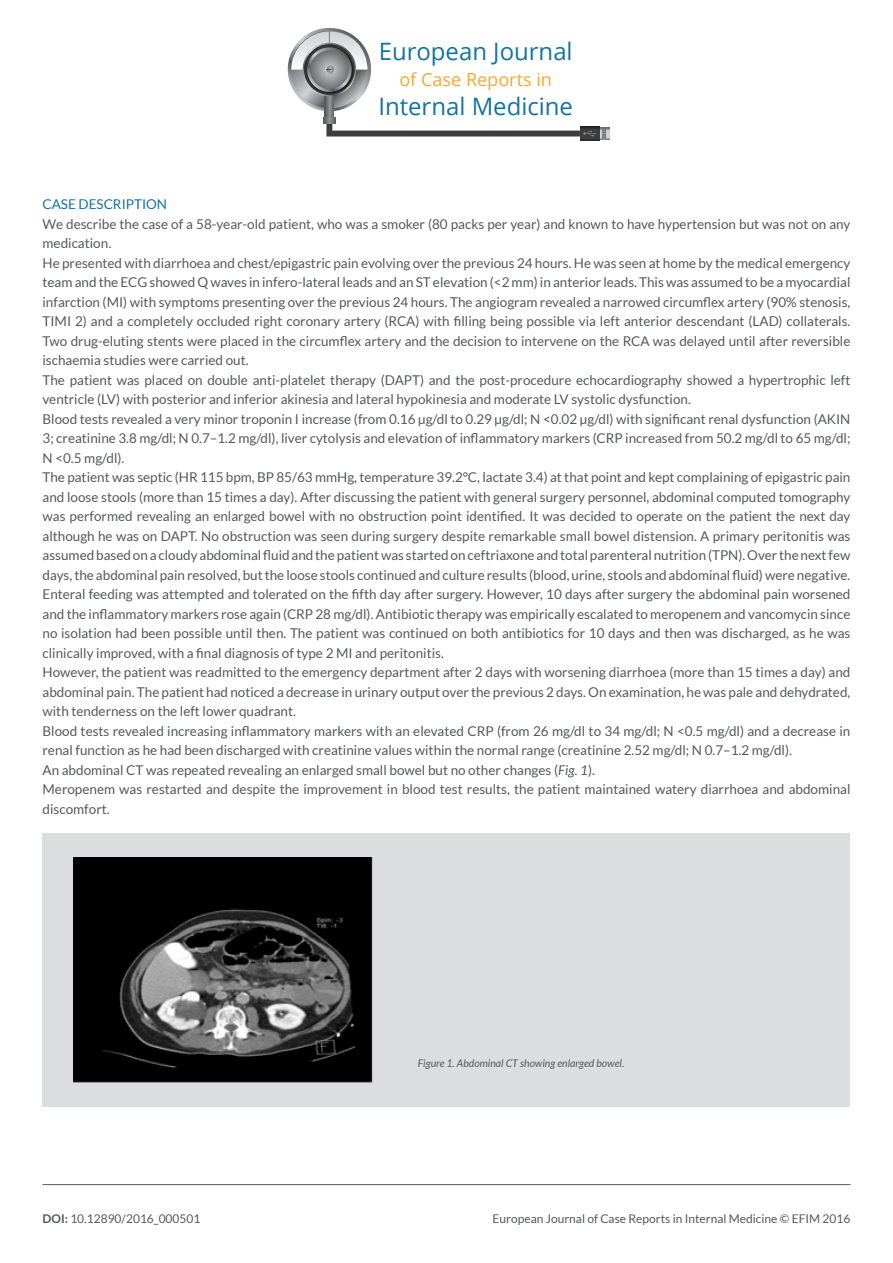
<style>
.page{position:relative;width:893px;height:1263px;background:#fff}
.page>*{position:absolute;margin:0;border:0;box-sizing:border-box;transform-origin:0 0}
.t1{font:24px "Open Sans";color:#1373a1}
.t2{font:18px "Open Sans";color:#faa633}
.TESTO_ARTICOLO{font:13.5px/19.5px "Lato";color:#57585a}
.TESTO_ARTICOLO-2{font:13.5px "Lato";color:#1373a1}
.t3{font:12px "Lato";color:#57585a}
.DIDASCALIA{font:italic 10.5px "Lato";color:#57585a}
.s1{font-style:italic}
.s2{font-weight:700}
</style>
<div class="page">
<svg style="left:288px;top:28px;width:83px;height:83px"></svg>
<svg style="left:291px;top:31px;width:77px;height:77px"></svg>
<svg style="left:325px;top:96px;width:9px;height:21px"></svg>
<svg style="left:303px;top:43px;width:53px;height:53px"></svg>
<svg style="left:304px;top:44px;width:51px;height:51px"></svg>
<svg style="left:307px;top:47px;width:45px;height:45px"></svg>
<svg style="left:310px;top:50px;width:39px;height:39px"></svg>
<svg style="left:291px;top:31px;width:76px;height:43px"></svg>
<svg style="left:600px;top:128px;width:10px;height:11px"></svg>
<svg style="left:603px;top:129px;width:2px;height:9px"></svg>
<svg style="left:580px;top:126px;width:20px;height:15px"></svg>
<svg style="left:323px;top:117px;width:273px;height:20px"></svg>
<hr style="left:43px;top:1184px;width:807px;height:1px;background:#57585a">
<div style="left:43px;top:833px;width:807px;height:273px;background:#dcdddf"></div>
<img style="left:73px;top:857px;width:300px;height:225px">
<h1 class="t1" style="left:379px;top:35px;width:196px">European Journal</h1>
<h2 class="t2" style="left:399px;top:67px;width:154px">of Case Reports in</h2>
<h1 class="t1" style="left:378px;top:89px;width:196px">Internal Medicine</h1>
<p class="TESTO_ARTICOLO-2" style="left:43px;top:197px;width:126px">CASE DESCRIPTION</p>
<p class="TESTO_ARTICOLO" style="left:43px;top:214px;width:809px">We describe the case of a 58-year-old patient, who was a smoker (80 packs per year) and known to have hypertension but was not on any medication.</p>
<p class="TESTO_ARTICOLO" style="left:43px;top:253px;width:809px;text-align:justify">He presented with diarrhoea and chest/epigastric pain evolving over the previous 24 hours. He was seen at home by the medical emergency team and the ECG showed Q waves in infero-lateral leads and an ST elevation (&lt;2 mm) in anterior leads. This was assumed to be a myocardial infarction (MI) with symptoms presenting over the previous 24 hours. The angiogram revealed a narrowed circumflex artery (90% stenosis, TIMI 2) and a completely occluded right coronary artery (RCA) with filling being possible via left anterior descendant (LAD) collaterals.<br>Two drug-eluting stents were placed in the circumflex artery and the decision to intervene on the RCA was delayed until after reversible ischaemia studies were carried out.</p>
<p class="TESTO_ARTICOLO" style="left:43px;top:370px;width:809px">The patient was placed on double anti-platelet therapy (DAPT) and the post-procedure echocardiography showed a hypertrophic left ventricle (LV) with posterior and inferior akinesia and lateral hypokinesia and moderate LV systolic dysfunction.</p>
<p class="TESTO_ARTICOLO" style="left:43px;top:409px;width:809px;text-align:justify">Blood tests revealed a very minor troponin I increase (from 0.16 µg/dl to 0.29 µg/dl; N &lt;0.02 µg/dl) with significant renal dysfunction (AKIN 3; creatinine 3.8 mg/dl; N 0.7–1.2 mg/dl), liver cytolysis and elevation of inflammatory markers (CRP increased from 50.2 mg/dl to 65 mg/dl; N &lt;0.5 mg/dl).</p>
<p class="TESTO_ARTICOLO" style="left:43px;top:467px;width:809px;text-align:justify">The patient was septic (HR 115 bpm, BP 85/63 mmHg, temperature 39.2°C, lactate 3.4) at that point and kept complaining of epigastric pain and loose stools (more than 15 times a day). After discussing the patient with general surgery personnel, abdominal computed tomography was performed revealing an enlarged bowel with no obstruction point identified. It was decided to operate on the patient the next day although he was on DAPT. No obstruction was seen during surgery despite remarkable small bowel distension. A primary peritonitis was assumed based on a cloudy abdominal fluid and the patient was started on ceftriaxone and total parenteral nutrition (TPN). Over the next few days, the abdominal pain resolved, but the loose stools continued and culture results (blood, urine, stools and abdominal fluid) were negative.<br>Enteral feeding was attempted and tolerated on the fifth day after surgery. However, 10 days after surgery the abdominal pain worsened and the inflammatory markers rose again (CRP 28 mg/dl). Antibiotic therapy was empirically escalated to meropenem and vancomycin since no isolation had been possible until then. The patient was continued on both antibiotics for 10 days and then was discharged, as he was clinically improved, with a final diagnosis of type 2 MI and peritonitis.</p>
<p class="TESTO_ARTICOLO" style="left:43px;top:662px;width:809px;text-align:justify">However, the patient was readmitted to the emergency department after 2 days with worsening diarrhoea (more than 15 times a day) and abdominal pain. The patient had noticed a decrease in urinary output over the previous 2 days. On examination, he was pale and dehydrated, with tenderness on the left lower quadrant.</p>
<p class="TESTO_ARTICOLO" style="left:43px;top:721px;width:809px">Blood tests revealed increasing inflammatory markers with an elevated CRP (from 26 mg/dl to 34 mg/dl; N &lt;0.5 mg/dl) and a decrease in renal function as he had been discharged with creatinine values within the normal range (creatinine 2.52 mg/dl; N 0.7–1.2 mg/dl).</p>
<p class="TESTO_ARTICOLO" style="left:43px;top:760px;width:554px">An abdominal CT was repeated revealing an enlarged small bowel but no other changes (<span class="s1">Fig. 1</span>).</p>
<p class="TESTO_ARTICOLO" style="left:43px;top:779px;width:809px">Meropenem was restarted and despite the improvement in blood test results, the patient maintained watery diarrhoea and abdominal discomfort.</p>
<p class="DIDASCALIA" style="left:418px;top:1057px;width:208px">Figure 1. Abdominal CT showing enlarged bowel.</p>
<p class="t3" style="left:43px;top:1212px;width:159px"><span class="s2">DOI:</span> 10.12890/2016_000501</p>
<p class="t3" style="left:493px;top:1212px;width:359px">European Journal of Case Reports in Internal Medicine © EFIM 2016</p>
</div>
